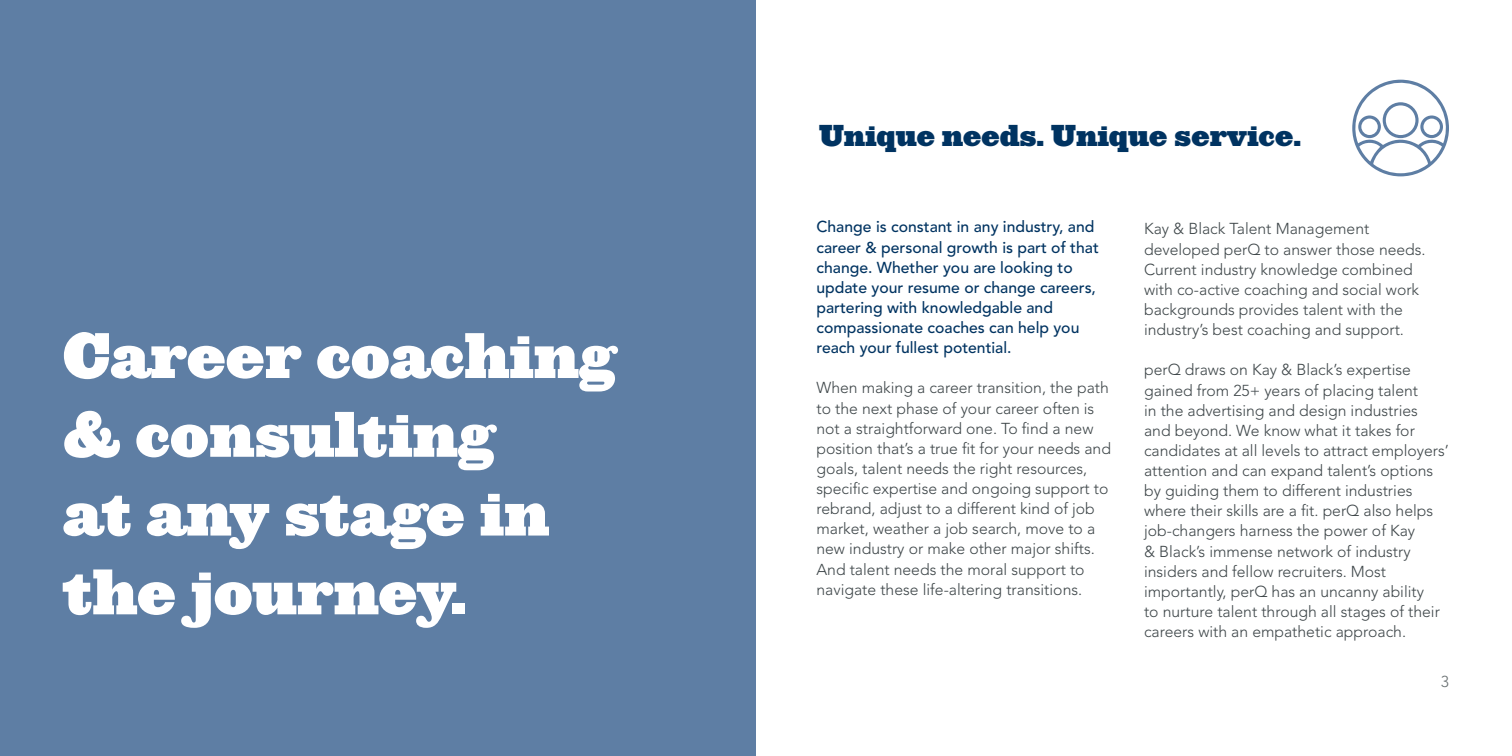
<style>
.page{position:relative;width:1512px;height:756px;background:#fff}
.page>*{position:absolute;margin:0;border:0;box-sizing:border-box;transform-origin:0 0}
.t1{font:59.5px/78.8px "Ziggurat HTF Black";letter-spacing:.005em;color:#fff}
.t2{font:28px "Ziggurat HTF Black";letter-spacing:.005em;color:#003361}
.t3{font:300 15.75px/20.1px "Avenir LT Std";color:#3e4649}
.t4{font:500 15.75px/20.1px "Avenir LT Std";color:#003361}
.t5{font:300 15.75px "Avenir LT Std";color:#686f71}
</style>
<div class="page">
<div style="left:0;top:0;width:756px;height:756px;background:#5e7ea4"></div>
<svg style="left:1352px;top:79px;width:97px;height:97px"></svg>
<p class="t1" style="left:63px;top:317px;width:554px">Career coaching &amp; consulting<br>at any stage in the journey.</p>
<p class="t2" style="left:819px;top:117px;width:484px">Unique needs. Unique service.</p>
<p class="t4" style="left:816px;top:217px;width:284px">Change is constant in any industry, and career &amp; personal growth is part of that change. Whether you are looking to update your resume or change careers, partering with knowledgable and compassionate coaches can help you reach your fullest potential.</p>
<p class="t3" style="left:816px;top:378px;width:296px">When making a career transition, the path to the next phase of your career often is not a straightforward one. To find a new position that’s a true fit for your needs and goals, talent needs the right resources, specific expertise and ongoing support to rebrand, adjust to a different kind of job market, weather a job search, move to a new industry or make other major shifts.<br>And talent needs the moral support to navigate these life-altering transitions.</p>
<p class="t3" style="left:1144px;top:219px;width:283px">Kay &amp; Black Talent Management developed perQ to answer those needs.<br>Current industry knowledge combined with co-active coaching and social work backgrounds provides talent with the industry’s best coaching and support.</p>
<p class="t3" style="left:1144px;top:360px;width:306px">perQ draws on Kay &amp; Black’s expertise gained from 25+ years of placing talent<br>in the advertising and design industries<br>and beyond. We know what it takes for candidates at all levels to attract employers’ attention and can expand talent’s options by guiding them to different industries where their skills are a fit. perQ also helps job-changers harness the power of Kay<br>&amp; Black’s immense network of industry insiders and fellow recruiters. Most importantly, perQ has an uncanny ability<br>to nurture talent through all stages of their careers with an empathetic approach.</p>
<p class="t5" style="left:1441px;top:673px;width:10px">3</p>
</div>
